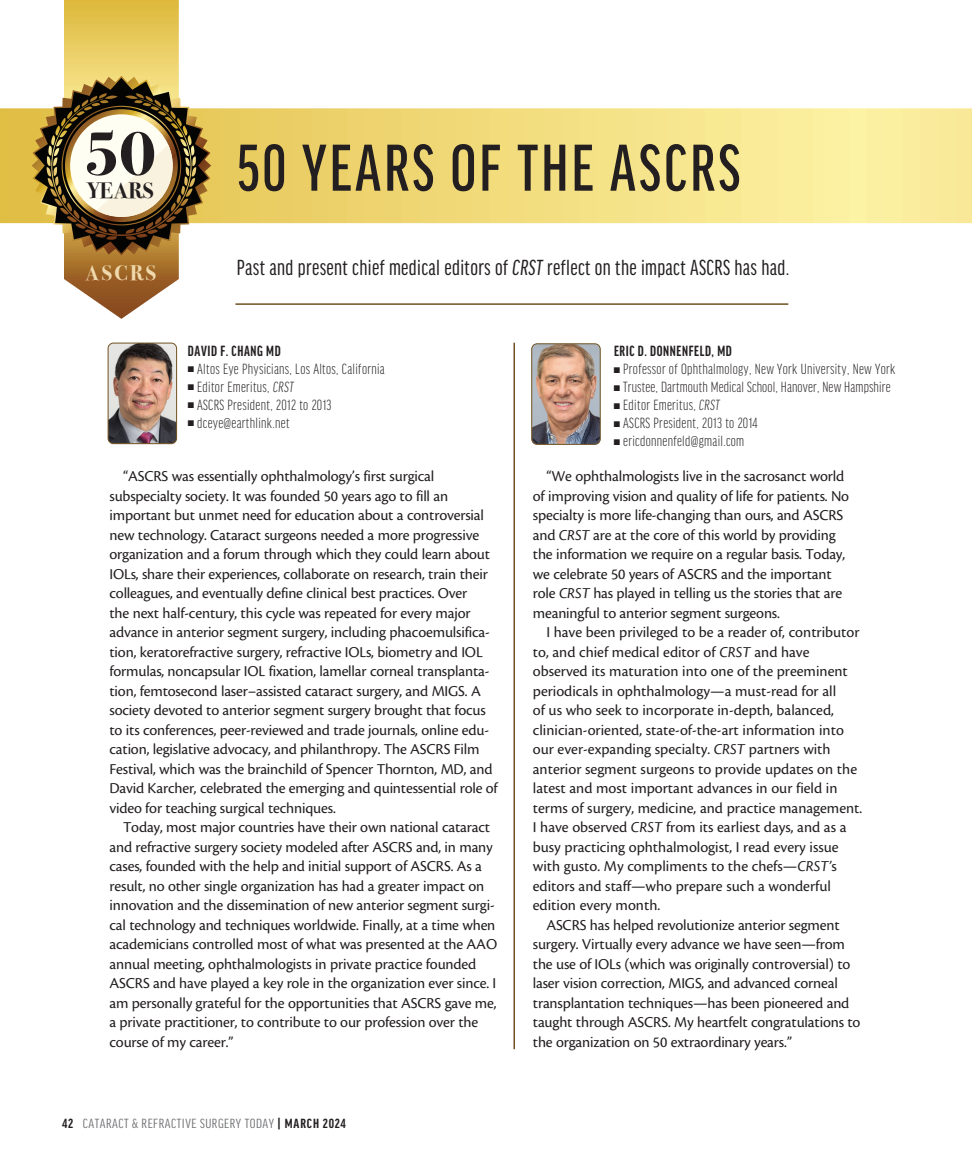
<style>
.page{position:relative;width:972px;height:1161px;background:#fff}
.page>*{position:absolute;margin:0;border:0;box-sizing:border-box;transform-origin:0 0}
.headline{font:500 extra-condensed 70.5px "Good Headline Pro";letter-spacing:.045em;color:#231f20}
.body{font:700 64.65px "Bodoni Svty Two ITCTT";color:#231f20}
.deck{font:23.25px "Good Headline Pro X Cond News";letter-spacing:.015em;color:#231f20}
.body-2{font:700 22.2px "Bodoni Svty Two ITCTT";letter-spacing:.01em;color:#231f20}
.body-3{font:700 21px "Bodoni Svty Two ITCTT";letter-spacing:.11em;color:#f0daad}
.body-4{font:15.75px/19.5px "Cronos Pro";letter-spacing:-.01em;color:#231f20}
.bio_info{font:300 extra-condensed 15.75px "Good Headline Pro";letter-spacing:.02em;color:#231f20}
.bio_name_no_line{font:700 extra-condensed 15.75px "Good Headline Pro";letter-spacing:.04em;color:#231f20}
.t1{font:extra-condensed 14.1px "Good Headline Pro";letter-spacing:.035em;color:#6c6d70;scale:1.11 1}
.s1{font-style:italic}
.s2{font-weight:700;color:#231f20}
</style>
<div class="page">
<svg style="left:0;top:108px;width:972px;height:115px"></svg>
<svg style="left:32px;top:0;width:179px;height:319px"></svg>
<hr style="left:235px;top:303px;width:553px;height:2px;background:#715121">
<hr style="left:513px;top:343px;width:2px;height:706px;background:#715121">
<img style="left:108px;top:343px;width:69px;height:101px">
<div style="left:108px;top:343px;width:69px;height:101px;border:1px solid #715121;border-radius:5px"></div>
<img style="left:533px;top:345px;width:66px;height:98px">
<div style="left:531px;top:343px;width:70px;height:102px;border:1px solid #715121;border-radius:5px"></div>
<p class="body" style="left:84px;top:100px;width:74px">50</p>
<p class="body-2" style="left:88px;top:172px;width:68px">YEARS</p>
<p class="body-3" style="left:85px;top:255px;width:73px">ASCRS</p>
<p class="headline" style="left:237px;top:133px;width:505px">50 YEARS OF THE ASCRS</p>
<p class="deck" style="left:237px;top:256px;width:554px">Past and present chief medical editors of <span class="s1">CRST</span> reflect on the impact ASCRS has had.</p>
<p class="bio_name_no_line" style="left:188px;top:343px;width:94px">DAVID F. CHANG MD</p>
<p class="bio_info" style="left:188px;top:361px;width:198px">■ Altos Eye Physicians, Los Altos, California</p>
<p class="bio_info" style="left:188px;top:379px;width:107px">■ Editor Emeritus, <span class="s1">CRST</span></p>
<p class="bio_info" style="left:188px;top:397px;width:145px">■ ASCRS President, 2012 to 2013</p>
<p class="bio_info" style="left:188px;top:415px;width:103px">■ dceye@earthlink.net</p>
<p class="bio_name_no_line" style="left:614px;top:344px;width:119px">ERIC D. DONNENFELD, MD</p>
<p class="bio_info" style="left:614px;top:362px;width:283px">■ Professor of Ophthalmology, New York University, New York</p>
<p class="bio_info" style="left:614px;top:380px;width:278px">■ Trustee, Dartmouth Medical School, Hanover, New Hampshire</p>
<p class="bio_info" style="left:614px;top:398px;width:107px">■ Editor Emeritus, <span class="s1">CRST</span></p>
<p class="bio_info" style="left:614px;top:416px;width:145px">■ ASCRS President, 2013 to 2014</p>
<p class="bio_info" style="left:614px;top:434px;width:132px">■ ericdonnenfeld@gmail.com</p>
<p class="body-4" style="left:110px;top:467px;width:390px;text-indent:14px">“ASCRS was essentially ophthalmology’s first surgical subspecialty society. It was founded 50 years ago to fill an important but unmet need for education about a controversial new technology. Cataract surgeons needed a more progressive organization and a forum through which they could learn about IOLs, share their experiences, collaborate on research, train their colleagues, and eventually define clinical best practices. Over<br>the next half-century, this cycle was repeated for every major advance in anterior segment surgery, including phacoemulsifica&shy;tion, keratorefractive surgery, refractive IOLs, biometry and IOL formulas, noncapsular IOL fixation, lamellar corneal transplanta&shy;tion, femtosecond laser–assisted cataract surgery, and MIGS. A society devoted to anterior segment surgery brought that focus to its conferences, peer-reviewed and trade journals, online edu&shy;cation, legislative advocacy, and philanthropy. The ASCRS Film Festival, which was the brainchild of Spencer Thornton, MD, and David Karcher, celebrated the emerging and quintessential role of video for teaching surgical techniques.</p>
<p class="body-4" style="left:110px;top:818px;width:389px;text-indent:14px">Today, most major countries have their own national cataract and refractive surgery society modeled after ASCRS and, in many cases, founded with the help and initial support of ASCRS. As a result, no other single organization has had a greater impact on innovation and the dissemination of new anterior segment surgi&shy;cal technology and techniques worldwide. Finally, at a time when academicians controlled most of what was presented at the AAO annual meeting, ophthalmologists in private practice founded ASCRS and have played a key role in the organization ever since. I am personally grateful for the opportunities that ASCRS gave me, a private practitioner, to contribute to our profession over the course of my career.”</p>
<p class="t1" style="left:62px;top:1117px;width:257px"><span class="s2">42</span> CATARACT &amp; REFRACTIVE SURGERY TODAY <span class="s2">| MARCH 2024</span></p>
<p class="body-4" style="left:533px;top:467px;width:318px;text-indent:14px">“We ophthalmologists live in the sacrosanct world of improving vision and quality of life for patients. No specialty is more life-changing than ours, and ASCRS and <span class="s1">CRST</span> are at the core of this world by providing the information we require on a regular basis. Today, we celebrate 50 years of ASCRS and the important role <span class="s1">CRST</span> has played in telling us the stories that are meaningful to anterior segment surgeons.</p>
<p class="body-4" style="left:533px;top:623px;width:331px;text-indent:14px">I have been privileged to be a reader of, contributor to, and chief medical editor of <span class="s1">CRST</span> and have observed its maturation into one of the preeminent periodicals in ophthalmology—a must-read for all<br>of us who seek to incorporate in-depth, balanced, clinician-oriented, state-of-the-art information into our ever-expanding specialty. <span class="s1">CRST</span> partners with anterior segment surgeons to provide updates on the latest and most important advances in our field in terms of surgery, medicine, and practice management.<br>I have observed <span class="s1">CRST</span> from its earliest days, and as a busy practicing ophthalmologist, I read every issue with gusto. My compliments to the chefs—<span class="s1">CRST’</span>s editors and staff—who prepare such a wonderful edition every month.</p>
<p class="body-4" style="left:533px;top:915px;width:329px;text-indent:14px">ASCRS has helped revolutionize anterior segment surgery. Virtually every advance we have seen—from the use of IOLs (which was originally controversial) to laser vision correction, MIGS, and advanced corneal transplantation techniques—has been pioneered and taught through ASCRS. My heartfelt congratulations to the organization on 50 extraordinary years.”</p>
</div>
